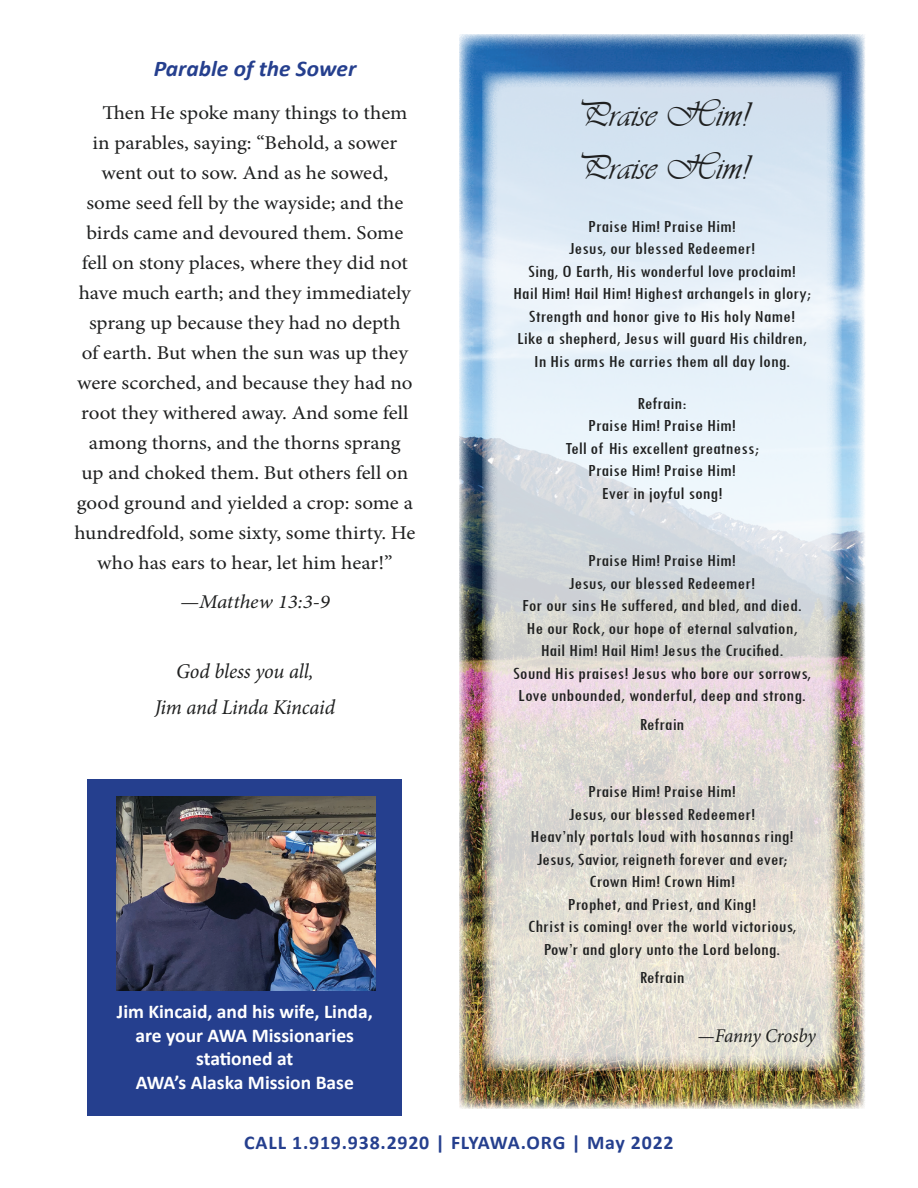
<style>
.page{position:relative;width:918px;height:1188px;background:#fff}
.page>*{position:absolute;margin:0;border:0;box-sizing:border-box;transform-origin:0 0}
.t1{font:36px/52.5px "Vivaldii";color:#1f2020}
.t2{font:italic 700 22.5px "Calibri";color:#253f8e;scale:1.04 1}
.t3{font:italic 21px/36px "Minion Pro";letter-spacing:-.01em;color:#1f2020;text-align:center}
.t4{font:19.5px "Minion Pro";letter-spacing:-.005em;color:#1f2020;scale:1.08 1}
.t5{font:700 19.5px/23.4px "Calibri";color:#fff;text-align:center}
.t6{font:700 19.5px "Calibri";letter-spacing:.04em;color:#253f8e}
.t7{font:italic 19.5px "Minion Pro";letter-spacing:-.015em;color:#1f2020;scale:1.08 1}
.t8{font:italic 19.5px "Minion Pro";letter-spacing:-.015em;color:#1f2020}
.t9{font:condensed 17.55px/22.5px "Tw Cen";color:#1f2020;text-align:center;scale:1.21 1}
</style>
<div class="page">
<img style="left:459px;top:34px;width:406px;height:1075px">
<div style="left:88px;top:780px;width:314px;height:336px;background:#253f8e"></div>
<img style="left:116px;top:796px;width:259px;height:195px">
<svg style="left:482px;top:72px;width:360px;height:999px;background:#dbdee0"></svg>
<p class="t2" style="left:154px;top:52px;width:196px">Parable of the Sower</p>
<p class="t4" style="left:102px;top:100px;width:284px">Then He spoke many things to them</p>
<p class="t4" style="left:92px;top:130px;width:284px">in parables, saying: “Behold, a sower</p>
<p class="t4" style="left:102px;top:160px;width:267px">went out to sow. And as he sowed,</p>
<p class="t4" style="left:86px;top:190px;width:295px">some seed fell by the wayside; and the</p>
<p class="t4" style="left:86px;top:220px;width:295px">birds came and devoured them. Some</p>
<p class="t4" style="left:82px;top:250px;width:303px">fell on stony places, where they did not</p>
<p class="t4" style="left:79px;top:280px;width:309px">have much earth; and they immediately</p>
<p class="t4" style="left:89px;top:310px;width:290px">sprang up because they had no depth</p>
<p class="t4" style="left:82px;top:340px;width:304px">of earth. But when the sun was up they</p>
<p class="t4" style="left:77px;top:370px;width:312px">were scorched, and because they had no</p>
<p class="t4" style="left:81px;top:400px;width:304px">root they withered away. And some fell</p>
<p class="t4" style="left:89px;top:430px;width:290px">among thorns, and the thorns sprang</p>
<p class="t4" style="left:82px;top:460px;width:304px">up and choked them. But others fell on</p>
<p class="t4" style="left:77px;top:490px;width:313px">good ground and yielded a crop: some a</p>
<p class="t4" style="left:74px;top:520px;width:317px">hundredfold, some sixty, some thirty. He</p>
<p class="t4" style="left:97px;top:550px;width:275px">who has ears to hear, let him hear!”</p>
<p class="t7" style="left:180px;top:589px;width:140px">—Matthew 13:3-9</p>
<p class="t3" style="left:155px;top:653px;width:182px">God bless you all,<br>Jim and Linda Kincaid</p>
<p class="t5" style="left:117px;top:1000px;width:257px">Jim Kincaid, and his wife, Linda, are your AWA Missionaries stationed at<br>AWA’s Alaska Mission Base</p>
<h1 class="t1" style="left:576px;top:89px;width:174px">Praise Him!<br>Praise Him!</h1>
<p class="t9" style="left:513px;top:215px;width:248px">Praise Him! Praise Him!<br>Jesus, our blessed Redeemer!<br>Sing, O Earth, His wonderful love proclaim!<br>Hail Him! Hail Him! Highest archangels in glory; Strength and honor give to His holy Name!<br>Like a shepherd, Jesus will guard His children, In His arms He carries them all day long.</p>
<p class="t9" style="left:565px;top:392px;width:161px">Refrain:<br>Praise Him! Praise Him!<br>Tell of His excellent greatness;<br>Praise Him! Praise Him!<br>Ever in joyful song!</p>
<p class="t9" style="left:513px;top:549px;width:248px">Praise Him! Praise Him!<br>Jesus, our blessed Redeemer!<br>For our sins He suffered, and bled, and died.<br>He our Rock, our hope of eternal salvation, Hail Him! Hail Him! Jesus the Crucified.<br>Sound His praises! Jesus who bore our sorrows, Love unbounded, wonderful, deep and strong.</p>
<p class="t9" style="left:640px;top:713px;width:38px">Refrain</p>
<p class="t9" style="left:528px;top:780px;width:223px">Praise Him! Praise Him!<br>Jesus, our blessed Redeemer!<br>Heav’nly portals loud with hosannas ring!<br>Jesus, Savior, reigneth forever and ever; Crown Him! Crown Him!<br>Prophet, and Priest, and King!<br>Christ is coming! over the world victorious, Pow’r and glory unto the Lord belong.</p>
<p class="t9" style="left:640px;top:966px;width:38px">Refrain</p>
<p class="t8" style="left:698px;top:1022px;width:120px">—Fanny Crosby</p>
<p class="t6" style="left:244px;top:1128px;width:431px">CALL 1.919.938.2920 | FLYAWA.ORG | May 2022</p>
</div>
